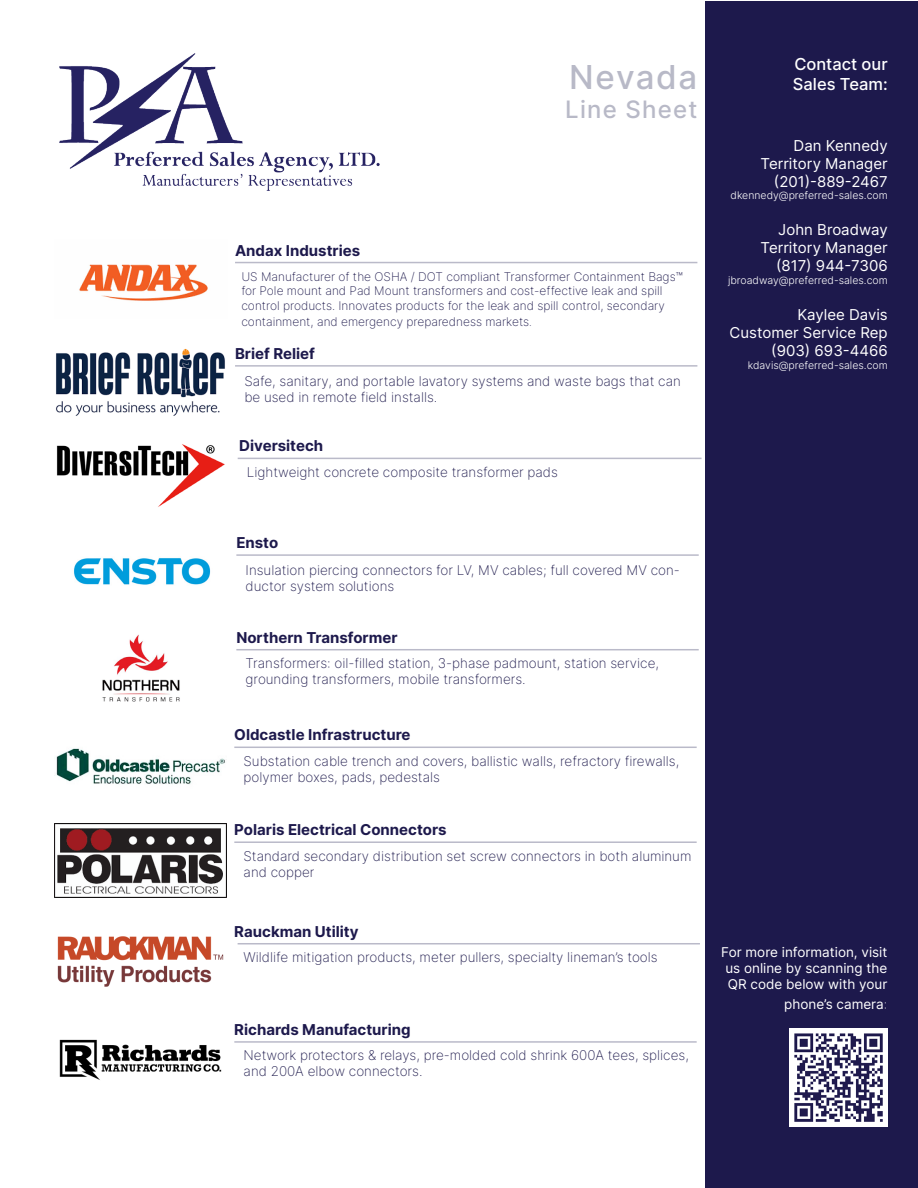
<style>
.page{position:relative;width:918px;height:1188px;background:#fff}
.page>*{position:absolute;margin:0;border:0;box-sizing:border-box;transform-origin:0 0}
.t1{font:500 33px "Inter";letter-spacing:.05em;color:#b8b9c7}
.t2{font:500 24px "Inter";letter-spacing:.05em;color:#b8b9c7}
.t3{font:500 16.5px "Inter";color:#fff}
.t4{font:700 15px "Inter";color:#1d194c}
.t5{font:15px "Inter";color:#fff}
.t6{font:200 13.5px/16.2px "Inter";color:#1d194c}
.t7{font:13.5px/16.2px "Inter";color:#fff;text-align:justify}
.t8{font:200 12px/14.4px "Inter";color:#1d194c}
.t9{font:300 10.5px "Inter";color:#fff}
.s1{font-size:10.5px}
.s2{font-weight:200}
</style>
<div class="page">
<img style="left:60px;top:54px;width:319px;height:136px">
<div style="left:705px;top:1px;width:212px;height:1186px;background:#1d194c"></div>
<img style="left:790px;top:1029px;width:97px;height:98px">
<hr style="left:235px;top:262px;width:462px;height:1px;background:#babac9">
<img style="left:79px;top:264px;width:129px;height:37px">
<hr style="left:235px;top:365px;width:462px;height:2px;background:#babac9">
<img style="left:56px;top:348px;width:169px;height:68px">
<hr style="left:238px;top:458px;width:464px;height:1px;background:#babac9">
<img style="left:56px;top:444px;width:169px;height:63px">
<hr style="left:236px;top:554px;width:463px;height:2px;background:#babac9">
<img style="left:74px;top:558px;width:137px;height:27px">
<hr style="left:236px;top:649px;width:463px;height:1px;background:#babac9">
<img style="left:102px;top:634px;width:78px;height:68px">
<hr style="left:234px;top:747px;width:463px;height:1px;background:#babac9">
<img style="left:56px;top:748px;width:169px;height:37px">
<hr style="left:234px;top:841px;width:463px;height:2px;background:#babac9">
<img style="left:54px;top:824px;width:173px;height:73px">
<img style="left:57px;top:936px;width:167px;height:51px">
<hr style="left:234px;top:1041px;width:463px;height:2px;background:#babac9">
<img style="left:59px;top:1039px;width:163px;height:41px">
<hr style="left:238px;top:943px;width:462px;height:1px;background:#babac9">
<p class="t4" style="left:235px;top:239px;width:127px">Andax Industries</p>
<p class="t1" style="left:569px;top:53px;width:130px">Nevada</p>
<p class="t2" style="left:565px;top:92px;width:134px">Line Sheet</p>
<p class="t8" style="left:241px;top:269px;width:443px">US Manufacturer of the OSHA / DOT compliant Transformer Containment Bags™ for Pole mount and Pad Mount transformers and cost-effective leak and spill control products. Innovates products for the leak and spill control, secondary</p>
<p class="t8" style="left:241px;top:314px;width:292px">containment, and emergency preparedness markets<span class="s1">.</span></p>
<p class="t4" style="left:235px;top:343px;width:81px">Brief Relief</p>
<p class="t6" style="left:244px;top:372px;width:438px">Safe, sanitary, and portable lavatory systems and waste bags that can be used in remote field installs.</p>
<p class="t4" style="left:239px;top:435px;width:85px">Diversitech</p>
<p class="t6" style="left:247px;top:463px;width:312px">Lightweight concrete composite transformer pads</p>
<p class="t4" style="left:236px;top:532px;width:43px">Ensto</p>
<p class="t6" style="left:246px;top:562px;width:436px">Insulation piercing connectors for LV, MV cables; full covered MV con&shy;ductor system solutions</p>
<p class="t4" style="left:236px;top:626px;width:163px">Northern Transformer</p>
<p class="t6" style="left:246px;top:655px;width:415px">Transformers: oil-filled station, 3-phase padmount, station service, grounding transformers, mobile transformers.</p>
<p class="t4" style="left:234px;top:724px;width:178px">Oldcastle Infrastructure</p>
<p class="t6" style="left:244px;top:752px;width:437px">Substation cable trench and covers, ballistic walls, refractory firewalls, polymer boxes, pads, pedestals</p>
<p class="t4" style="left:234px;top:819px;width:214px">Polaris Electrical Connectors</p>
<p class="t6" style="left:244px;top:847px;width:449px">Standard secondary distribution set screw connectors in both aluminum and copper</p>
<p class="t4" style="left:234px;top:920px;width:126px">Rauckman Utility</p>
<p class="t6" style="left:244px;top:948px;width:416px">Wildlife mitigation products, meter pullers, specialty lineman’s tools</p>
<p class="t4" style="left:234px;top:1019px;width:178px">Richards Manufacturing</p>
<p class="t6" style="left:244px;top:1047px;width:447px">Network protectors &amp; relays, pre-molded cold shrink 600A tees, splices, and 200A elbow connectors.</p>
<p class="t3" style="left:794px;top:52px;width:95px">Contact our</p>
<p class="t3" style="left:793px;top:72px;width:96px">Sales Team:</p>
<p class="t5" style="left:794px;top:135px;width:96px">Dan Kennedy</p>
<p class="t5" style="left:761px;top:153px;width:129px">Territory Manager</p>
<p class="t5" style="left:774px;top:171px;width:115px">(201)-889-2467</p>
<p class="t9" style="left:731px;top:188px;width:159px">dkennedy@preferred-sales.com</p>
<p class="t5" style="left:778px;top:219px;width:111px">John Broadway</p>
<p class="t5" style="left:761px;top:237px;width:129px">Territory Manager</p>
<p class="t5" style="left:776px;top:255px;width:113px">(817) 944-7306</p>
<p class="t9" style="left:728px;top:273px;width:161px">jbroadway@preferred-sales.com</p>
<p class="t5" style="left:798px;top:304px;width:92px">Kaylee Davis</p>
<p class="t5" style="left:730px;top:322px;width:160px">Customer Service Rep</p>
<p class="t5" style="left:771px;top:340px;width:118px">(903) 693-4466</p>
<p class="t9" style="left:748px;top:357px;width:141px">kdavis@preferred-sales.com</p>
<p class="t7" style="left:721px;top:944px;width:168px">For more information, visit us online by scanning the QR code below with your</p>
<p class="t7" style="left:784px;top:996px;width:105px">phone’s camera<span class="s2">:</span></p>
</div>
